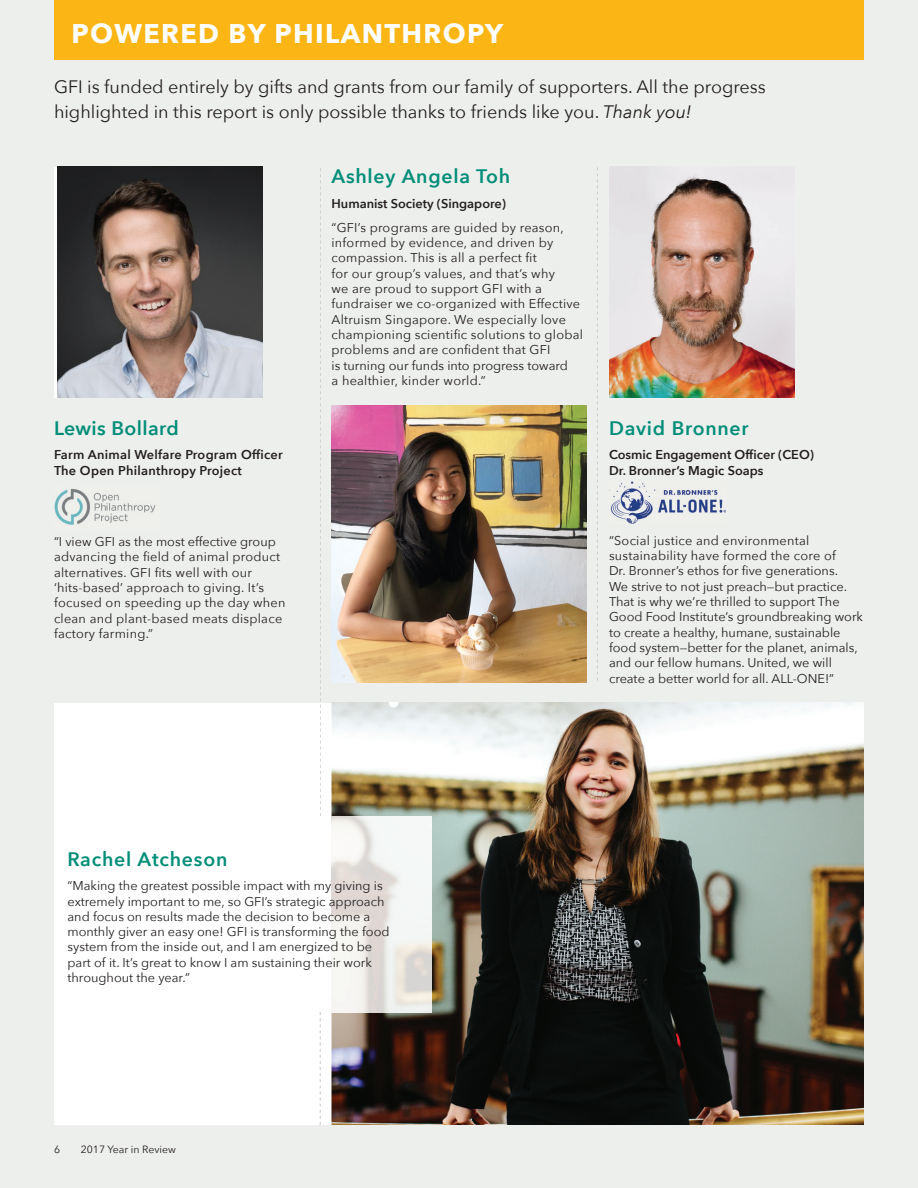
<style>
.page{position:relative;width:918px;height:1188px;background:#edefec}
.page>*{position:absolute;margin:0;border:0;box-sizing:border-box;transform-origin:0 0}
.t1{font:700 27px "Avenir Next";letter-spacing:.05em;color:#fff}
.t2{font:600 19.5px "Avenir Next";letter-spacing:.04em;color:#008e79}
.t3{font:600 19.5px "Avenir Next";letter-spacing:.02em;color:#008e79}
.t4{font:18px/24.8px "Avenir Next";color:#231f20}
.t5{font:12.75px/15.3px "Avenir Next";color:#231f20}
.t6{font:12.75px/15.3px "Avenir Next";letter-spacing:.02em;color:#231f20}
.t7{font:600 12.75px/15.3px "Avenir Next";color:#231f20}
.t8{font:600 12.75px/15.3px "Avenir Next";letter-spacing:.02em;color:#231f20}
.t9{font:10.5px "Avenir Next";color:#231f20}
.s1{font-style:italic}
</style>
<div class="page">
<div style="left:54px;top:0;width:810px;height:60px;background:#fbb616"></div>
<div style="left:54px;top:703px;width:810px;height:422px;background:#fff"></div>
<img style="left:332px;top:405px;width:254px;height:277px">
<img style="left:332px;top:702px;width:532px;height:423px">
<img style="left:57px;top:167px;width:205px;height:231px">
<img style="left:609px;top:167px;width:186px;height:231px">
<img style="left:609px;top:482px;width:116px;height:42px">
<img style="left:54px;top:489px;width:102px;height:36px">
<svg style="left:597px;top:167px;width:1px;height:514px"></svg>
<svg style="left:320px;top:168px;width:1px;height:648px"></svg>
<svg style="left:320px;top:1012px;width:1px;height:113px"></svg>
<img style="left:332px;top:816px;width:100px;height:196px">
<h1 class="t1" style="left:71px;top:10px;width:433px">POWERED BY PHILANTHROPY</h1>
<h3 class="t4" style="left:54px;top:74px;width:713px">GFI is funded entirely by gifts and grants from our family of supporters. All the progress highlighted in this report is only possible thanks to friends like you. <span class="s1">Thank you!</span></h3>
<h2 class="t3" style="left:54px;top:412px;width:126px">Lewis Bollard</h2>
<p class="t8" style="left:54px;top:447px;width:230px">Farm Animal Welfare Program Officer<br>The Open Philanthropy Project</p>
<p class="t6" style="left:54px;top:534px;width:233px">“I view GFI as the most effective group advancing the field of animal product alternatives. GFI fits well with our ‘hits-based’ approach to giving. It’s focused on speeding up the day when clean and plant-based meats displace factory farming.”</p>
<h2 class="t2" style="left:332px;top:160px;width:180px">Ashley Angela Toh</h2>
<p class="t7" style="left:332px;top:195px;width:176px">Humanist Society (Singapore)</p>
<p class="t6" style="left:332px;top:219px;width:253px">“GFI’s programs are guided by reason, informed by evidence, and driven by compassion. This is all a perfect fit<br>for our group’s values, and that’s why<br>we are proud to support GFI with a fundraiser we co-organized with Effective Altruism Singapore. We especially love championing scientific solutions to global problems and are confident that GFI<br>is turning our funds into progress toward<br>a healthier, kinder world.”</p>
<h2 class="t2" style="left:609px;top:412px;width:141px">David Bronner</h2>
<p class="t7" style="left:609px;top:447px;width:207px">Cosmic Engagement Officer (CEO)<br>Dr. Bronner’s Magic Soaps</p>
<p class="t5" style="left:609px;top:532px;width:256px">“Social justice and environmental sustainability have formed the core of<br>Dr. Bronner’s ethos for five generations.<br>We strive to not just preach—but practice.<br>That is why we’re thrilled to support The Good Food Institute’s groundbreaking work to create a healthy, humane, sustainable food system—better for the planet, animals, and our fellow humans. United, we will create a better world for all. ALL-ONE!”</p>
<h2 class="t2" style="left:68px;top:842px;width:161px">Rachel Atcheson</h2>
<p class="t5" style="left:68px;top:878px;width:324px">“Making the greatest possible impact with my giving is extremely important to me, so GFI’s strategic approach and focus on results made the decision to become a monthly giver an easy one! GFI is transforming the food system from the inside out, and I am energized to be part of it. It’s great to know I am sustaining their work throughout the year.”</p>
<p class="t9" style="left:54px;top:1140px;width:8px">6</p>
<p class="t9" style="left:81px;top:1140px;width:97px">2017 Year in Review</p>
</div>
